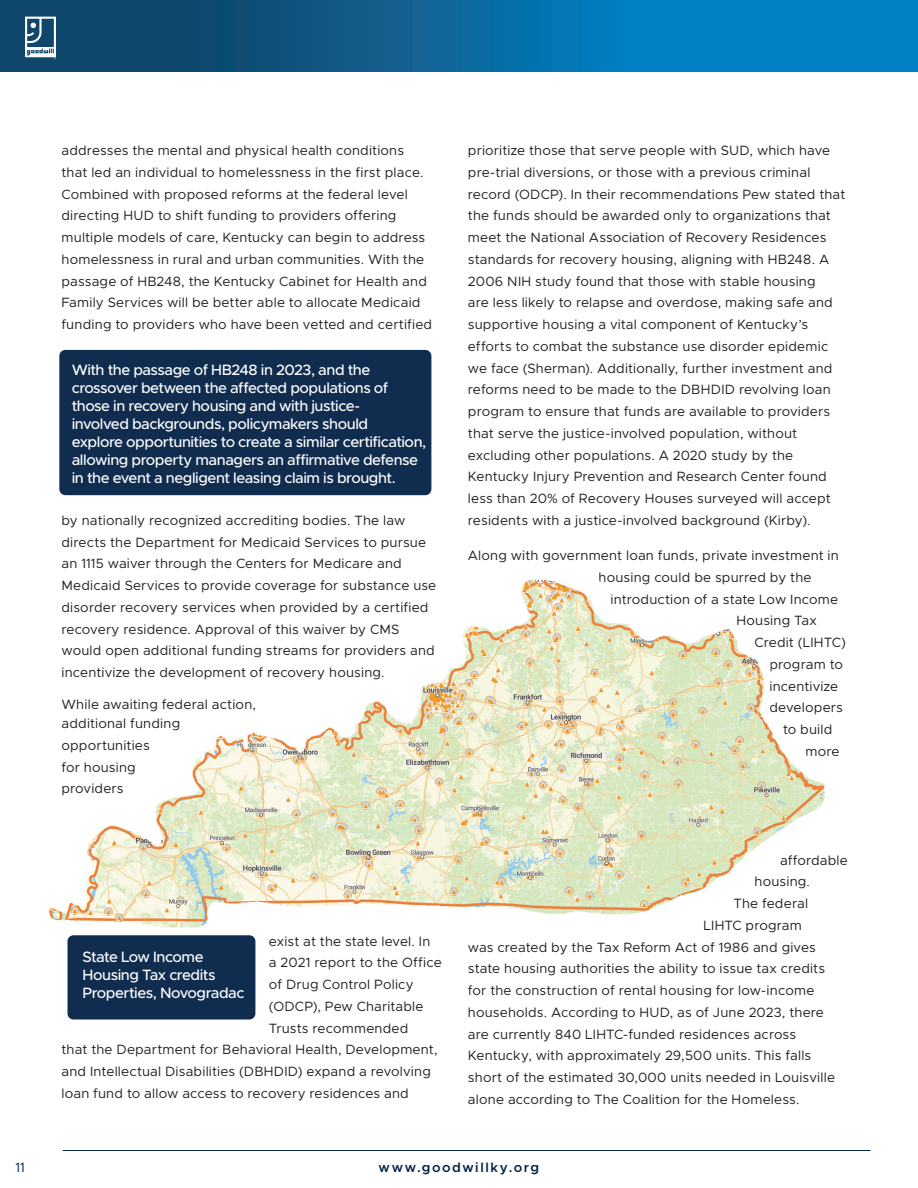
<style>
.page{position:relative;width:918px;height:1188px;background:#fff}
.page>*{position:absolute;margin:0;border:0;box-sizing:border-box;transform-origin:0 0}
.t1{font:500 15px/18px "Metropolis";letter-spacing:-.03em;color:#fff}
.t2{font:13.5px/21.8px "Metropolis";letter-spacing:.01em;color:#231f20}
.t3{font:600 13.5px "Metropolis";letter-spacing:.115em;color:#042247}
.t4{font:13.5px "Metropolis";color:#042247}
</style>
<div class="page">
<svg style="left:0;top:0;width:918px;height:71px;background:#08669c"></svg>
<svg style="left:25px;top:17px;width:31px;height:42px"></svg>
<hr style="left:63px;top:1150px;width:807px;height:1px;background:#042247">
<div style="left:59px;top:350px;width:372px;height:145px;background:#102c4f;border-radius:6px"></div>
<img style="left:47px;top:580px;width:778px;height:348px">
<div style="left:67px;top:935px;width:188px;height:85px;background:#102c4f;border-radius:6px"></div>
<p class="t2" style="left:62px;top:140px;width:372px">addresses the mental and physical health conditions that led an individual to homelessness in the first place.<br>Combined with proposed reforms at the federal level directing HUD to shift funding to providers offering multiple models of care, Kentucky can begin to address homelessness in rural and urban communities. With the passage of HB248, the Kentucky Cabinet for Health and Family Services will be better able to allocate Medicaid funding to providers who have been vetted and certified</p>
<p class="t1" style="left:72px;top:361px;width:356px">With the passage of HB248 in 2023, and the crossover between the affected populations of those in recovery housing and with justice-<br>involved backgrounds, policymakers should<br>explore opportunities to create a similar certification, allowing property managers an affirmative defense in the event a negligent leasing claim is brought.</p>
<p class="t2" style="left:62px;top:509px;width:376px">by nationally recognized accrediting bodies. The law directs the Department for Medicaid Services to pursue an 1115 waiver through the Centers for Medicare and Medicaid Services to provide coverage for substance use disorder recovery services when provided by a certified recovery residence. Approval of this waiver by CMS would open additional funding streams for providers and incentivize the development of recovery housing.</p>
<p class="t2" style="left:62px;top:695px;width:196px;line-height:18.8px">While awaiting federal action, additional funding</p>
<p class="t2" style="left:62px;top:734px;width:90px">opportunities for housing providers</p>
<p class="t2" style="left:269px;top:930px;width:163px">exist at the state level. In</p>
<p class="t2" style="left:269px;top:952px;width:174px">a 2021 report to the Office</p>
<p class="t2" style="left:269px;top:974px;width:146px">of Drug Control Policy</p>
<p class="t2" style="left:269px;top:995px;width:156px">(ODCP), Pew Charitable</p>
<p class="t2" style="left:269px;top:1017px;width:141px">Trusts recommended</p>
<p class="t2" style="left:62px;top:1039px;width:378px">that the Department for Behavioral Health, Development,</p>
<p class="t2" style="left:62px;top:1061px;width:371px">and Intellectual Disabilities (DBHDID) expand a revolving</p>
<p class="t2" style="left:62px;top:1082px;width:349px">loan fund to allow access to recovery residences and</p>
<p class="t1" style="left:83px;top:948px;width:164px">State Low Income<br>Housing Tax credits<br>Properties, Novogradac</p>
<p class="t2" style="left:468px;top:140px;width:379px">prioritize those that serve people with SUD, which have pre-trial diversions, or those with a previous criminal record (ODCP). In their recommendations Pew stated that the funds should be awarded only to organizations that meet the National Association of Recovery Residences standards for recovery housing, aligning with HB248. A 2006 NIH study found that those with stable housing<br>are less likely to relapse and overdose, making safe and supportive housing a vital component of Kentucky’s efforts to combat the substance use disorder epidemic we face (Sherman). Additionally, further investment and reforms need to be made to the DBHDID revolving loan program to ensure that funds are available to providers that serve the justice-involved population, without excluding other populations. A 2020 study by the Kentucky Injury Prevention and Research Center found less than 20% of Recovery Houses surveyed will accept residents with a justice-involved background (Kirby).</p>
<p class="t2" style="left:468px;top:545px;width:372px">Along with government loan funds, private investment in</p>
<p class="t2" style="left:598px;top:566px;width:215px">housing could be spurred by the</p>
<p class="t2" style="left:610px;top:588px;width:229px">introduction of a state Low Income</p>
<p class="t2" style="left:736px;top:610px;width:82px">Housing Tax</p>
<p class="t2" style="left:754px;top:632px;width:93px">Credit (LIHTC)</p>
<p class="t2" style="left:770px;top:653px;width:75px">program to</p>
<p class="t2" style="left:770px;top:675px;width:70px">incentivize</p>
<p class="t2" style="left:770px;top:697px;width:75px">developers</p>
<p class="t2" style="left:783px;top:719px;width:51px">to build</p>
<p class="t2" style="left:806px;top:740px;width:36px">more</p>
<p class="t2" style="left:780px;top:849px;width:69px">affordable</p>
<p class="t2" style="left:754px;top:871px;width:57px">housing.</p>
<p class="t2" style="left:734px;top:893px;width:76px">The federal</p>
<p class="t2" style="left:704px;top:914px;width:100px">LIHTC program</p>
<p class="t2" style="left:468px;top:936px;width:349px">was created by the Tax Reform Act of 1986 and gives</p>
<p class="t2" style="left:468px;top:958px;width:359px">state housing authorities the ability to issue tax credits</p>
<p class="t2" style="left:468px;top:980px;width:348px">for the construction of rental housing for low-income</p>
<p class="t2" style="left:468px;top:1001px;width:358px">households. According to HUD, as of June 2023, there</p>
<p class="t2" style="left:468px;top:1023px;width:330px">are currently 840 LIHTC-funded residences across</p>
<p class="t2" style="left:468px;top:1045px;width:345px">Kentucky, with approximately 29,500 units. This falls</p>
<p class="t2" style="left:468px;top:1067px;width:369px">short of the estimated 30,000 units needed in Louisville</p>
<p class="t2" style="left:468px;top:1088px;width:333px">alone according to The Coalition for the Homeless.</p>
<p class="t4" style="left:15px;top:1159px;width:11px">11</p>
<p class="t3" style="left:379px;top:1159px;width:162px">www.goodwillky.org</p>
</div>
